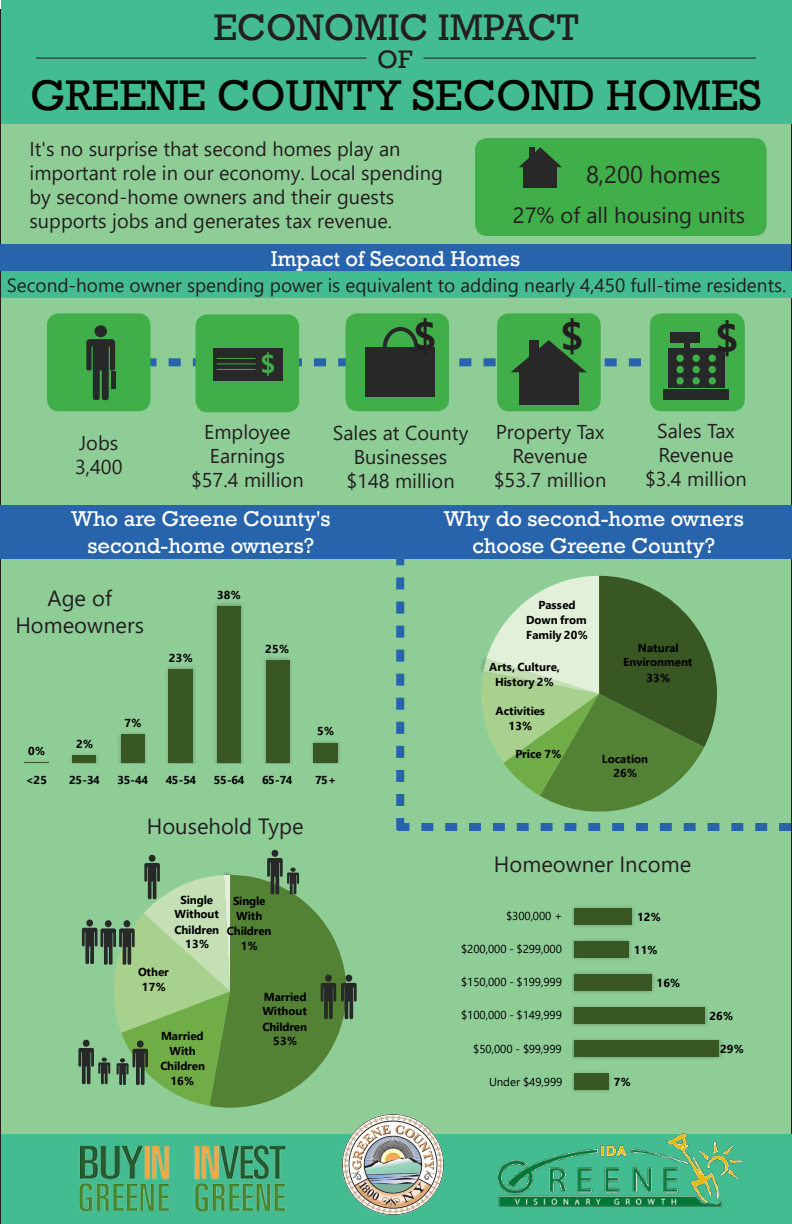
<style>
.page{position:relative;width:792px;height:1224px;background:#fff}
.page>*{position:absolute;margin:0;border:0;box-sizing:border-box;transform-origin:0 0}
.t1{font:44px "Rockwell";color:#040503}
.t2{font:700 40px "Segoe UI";color:#231f20}
.t3{font:38px "Rockwell";color:#231f20}
.t4{font:26px "Rockwell";color:#231f20}
.t5{font:700 26px "Segoe UI";color:#40ae49}
.t6{font:24px "Segoe UI";color:#231f20}
.t7{font:22px "Rockwell";color:#fff}
.t8{font:22px/26.4px "Segoe UI";color:#231f20;text-align:center}
.t9{font:20px/24px "Segoe UI";color:#231f20}
.t10{font:19px "Segoe UI";color:#231f20}
.t11{font:700 11.5px/14.9px "Segoe UI";letter-spacing:-.005em;color:#000;text-align:center}
.t12{font:11.5px "Segoe UI";letter-spacing:-.005em;color:#000}
</style>
<div class="page">
<div style="left:0;top:9px;width:792px;height:1215px;background:#8fcd97"></div>
<div style="left:1px;top:0;width:791px;height:124px;background:#43bc92"></div>
<img style="left:18px;top:756px;width:37px;height:8px">
<img style="left:66px;top:749px;width:37px;height:15px">
<img style="left:115px;top:728px;width:36px;height:36px">
<img style="left:163px;top:662px;width:36px;height:102px">
<img style="left:211px;top:598px;width:36px;height:166px">
<img style="left:259px;top:654px;width:37px;height:110px">
<img style="left:307px;top:737px;width:37px;height:27px">
<svg style="left:24px;top:762px;width:25px;height:1px"></svg>
<div style="left:73px;top:755px;width:23px;height:8px;background:#385723"></div>
<div style="left:121px;top:734px;width:24px;height:29px;background:#385723"></div>
<div style="left:169px;top:669px;width:24px;height:94px;background:#385723"></div>
<div style="left:217px;top:606px;width:24px;height:157px;background:#385723"></div>
<div style="left:266px;top:661px;width:23px;height:102px;background:#385723"></div>
<div style="left:313px;top:743px;width:25px;height:20px;background:#385723"></div>
<div style="left:1px;top:1134px;width:791px;height:90px;background:#43bc92"></div>
<img style="left:343px;top:1114px;width:100px;height:101px">
<img style="left:79px;top:1145px;width:206px;height:67px">
<hr style="left:423px;top:58px;width:333px;height:1px;background:#231f20">
<hr style="left:36px;top:58px;width:331px;height:1px;background:#231f20">
<svg style="left:78px;top:850px;width:279px;height:258px"></svg>
<div style="left:475px;top:138px;width:292px;height:98px;background:#40ae49;border-radius:12px"></div>
<div style="left:523px;top:164px;width:34px;height:24px;background:#282829"></div>
<svg style="left:519px;top:147px;width:43px;height:20px"></svg>
<div style="left:529px;top:147px;width:6px;height:12px;background:#282829"></div>
<div style="left:0;top:245px;width:791px;height:26px;background:#2764ac"></div>
<img style="left:573px;top:1067px;width:41px;height:29px">
<img style="left:573px;top:1034px;width:153px;height:29px">
<img style="left:573px;top:1001px;width:139px;height:29px">
<img style="left:573px;top:968px;width:85px;height:29px">
<img style="left:573px;top:935px;width:62px;height:29px">
<img style="left:573px;top:902px;width:65px;height:29px">
<div style="left:574px;top:1073px;width:34px;height:17px;background:#385723"></div>
<div style="left:574px;top:1040px;width:144px;height:17px;background:#385723"></div>
<div style="left:574px;top:1007px;width:130px;height:17px;background:#385723"></div>
<div style="left:574px;top:974px;width:77px;height:17px;background:#385723"></div>
<div style="left:574px;top:941px;width:54px;height:17px;background:#385723"></div>
<div style="left:574px;top:908px;width:57px;height:17px;background:#385723"></div>
<div style="left:0;top:505px;width:402px;height:53px;background:#2764ac"></div>
<div style="left:497px;top:313px;width:104px;height:98px;background:#40ae49;border-radius:12px"></div>
<div style="left:519px;top:367px;width:59px;height:38px;background:#282829"></div>
<div style="left:650px;top:313px;width:95px;height:98px;background:#40ae49;border-radius:12px"></div>
<div style="left:663px;top:389px;width:66px;height:11px;background:#272828"></div>
<div style="left:668px;top:348px;width:57px;height:40px;background:#272828"></div>
<div style="left:670px;top:332px;width:30px;height:11px;background:#272828"></div>
<div style="left:692px;top:355px;width:8px;height:7px;background:#40ae49;border-radius:50%"></div>
<div style="left:709px;top:355px;width:7px;height:7px;background:#40ae49;border-radius:50%"></div>
<div style="left:692px;top:366px;width:8px;height:7px;background:#40ae49;border-radius:50%"></div>
<div style="left:709px;top:366px;width:7px;height:7px;background:#40ae49;border-radius:50%"></div>
<div style="left:692px;top:377px;width:8px;height:8px;background:#40ae49;border-radius:50%"></div>
<div style="left:709px;top:377px;width:7px;height:8px;background:#40ae49;border-radius:50%"></div>
<div style="left:47px;top:313px;width:104px;height:98px;background:#40ae49;border-radius:12px"></div>
<svg style="left:86px;top:325px;width:603px;height:75px"></svg>
<hr style="left:111px;top:371px;width:4px;height:17px;background:#272828">
<div style="left:346px;top:313px;width:103px;height:98px;background:#40ae49;border-radius:12px"></div>
<div style="left:365px;top:347px;width:69px;height:50px;background:#282829"></div>
<div style="left:383px;top:327px;width:35px;height:42px;border:4px solid #272828;border-radius:50%"></div>
<img style="left:493px;top:1131px;width:254px;height:76px">
<svg style="left:396px;top:505px;width:395px;height:326px"></svg>
<div style="left:196px;top:314px;width:103px;height:98px;background:#40ae49;border-radius:12px"></div>
<div style="left:214px;top:348px;width:69px;height:33px;background:#282829"></div>
<hr style="left:217px;top:358px;width:39px;height:1px;background:#40ae49">
<hr style="left:217px;top:363px;width:39px;height:1px;background:#40ae49">
<hr style="left:217px;top:369px;width:39px;height:1px;background:#40ae49">
<div style="left:1px;top:271px;width:791px;height:27px;background:#43bc92"></div>
<p class="t3" style="left:214px;top:5px;width:366px">ECONOMIC IMPACT</p>
<p class="t1" style="left:30px;top:70px;width:733px">GREENE COUNTY SECOND HOMES</p>
<p class="t4" style="left:377px;top:44px;width:37px">OF</p>
<p class="t9" style="left:29px;top:136px;width:415px">It's no surprise that second homes play an important role in our economy. Local spending by second-home owners and their guests supports jobs and generates tax revenue.</p>
<p class="t6" style="left:586px;top:155px;width:136px">8,200 homes</p>
<p class="t8" style="left:513px;top:202px;width:234px">27% of all housing units</p>
<p class="t7" style="left:271px;top:246px;width:251px">Impact of Second Homes</p>
<p class="t10" style="left:7px;top:270px;width:781px">Second-home owner spending power is equivalent to adding nearly 4,450 full-time residents.</p>
<p class="t9" style="left:79px;top:430px;width:41px">Jobs</p>
<p class="t9" style="left:75px;top:454px;width:49px">3,400</p>
<p class="t5" style="left:260px;top:343px;width:16px">$</p>
<p class="t9" style="left:204px;top:419px;width:88px">Employee<br>Earnings</p>
<p class="t9" style="left:191px;top:467px;width:114px">$57.4 million</p>
<p class="t2" style="left:414px;top:304px;width:24px">$</p>
<p class="t2" style="left:560px;top:304px;width:24px">$</p>
<p class="t2" style="left:715px;top:305px;width:24px">$</p>
<p class="t9" style="left:333px;top:420px;width:137px;text-align:center">Sales at County<br>Businesses</p>
<p class="t9" style="left:346px;top:468px;width:110px">$148 million</p>
<p class="t9" style="left:496px;top:419px;width:110px;text-align:center">Property Tax<br>Revenue</p>
<p class="t9" style="left:494px;top:467px;width:114px">$53.7 million</p>
<p class="t9" style="left:657px;top:418px;width:79px">Sales Tax<br>Revenue</p>
<p class="t9" style="left:645px;top:466px;width:103px">$3.4 million</p>
<p class="t7" style="left:71px;top:506px;width:261px">Who are Greene County's</p>
<p class="t7" style="left:87px;top:533px;width:228px">second-home owners?</p>
<p class="t8" style="left:15px;top:585px;width:130px">Age of<br>Homeowners</p>
<p class="t11" style="left:28px;top:743px;width:18px">0%</p>
<p class="t11" style="left:76px;top:736px;width:18px">2%</p>
<p class="t11" style="left:124px;top:716px;width:18px">7%</p>
<p class="t11" style="left:169px;top:650px;width:25px">23%</p>
<p class="t11" style="left:217px;top:587px;width:25px">38%</p>
<p class="t11" style="left:265px;top:641px;width:25px">25%</p>
<p class="t11" style="left:317px;top:724px;width:18px">5%</p>
<p class="t11" style="left:26px;top:772px;width:23px">&lt;25</p>
<p class="t11" style="left:69px;top:772px;width:32px">25-34</p>
<p class="t11" style="left:118px;top:772px;width:32px">35-44</p>
<p class="t11" style="left:166px;top:772px;width:32px">45-54</p>
<p class="t11" style="left:214px;top:772px;width:32px">55-64</p>
<p class="t11" style="left:262px;top:772px;width:32px">65-74</p>
<p class="t11" style="left:315px;top:772px;width:23px">75+</p>
<p class="t8" style="left:147px;top:813px;width:158px">Household Type</p>
<p class="t11" style="left:174px;top:892px;width:46px">Single<br>Without<br>Children<br>13%</p>
<p class="t11" style="left:227px;top:894px;width:46px">Single<br>With<br>Children<br>1%</p>
<p class="t11" style="left:138px;top:965px;width:32px;line-height:14.6px">Other<br>17%</p>
<p class="t11" style="left:160px;top:1028px;width:46px">Married<br>With<br>Children<br>16%</p>
<p class="t11" style="left:262px;top:989px;width:46px">Married<br>Without<br>Children<br>53%</p>
<p class="t7" style="left:444px;top:506px;width:302px">Why do second-home owners</p>
<p class="t7" style="left:472px;top:533px;width:244px">choose Greene County?</p>
<p class="t11" style="left:526px;top:598px;width:63px">Passed<br>Down from<br>Family 20%</p>
<p class="t11" style="left:489px;top:660px;width:72px;line-height:14.6px">Arts, Culture,<br>History 2%</p>
<p class="t11" style="left:495px;top:703px;width:51px;line-height:14.6px">Activities<br>13%</p>
<p class="t11" style="left:515px;top:746px;width:48px">Price 7%</p>
<p class="t11" style="left:623px;top:640px;width:71px">Natural<br>Environment<br>33%</p>
<p class="t11" style="left:602px;top:751px;width:48px;line-height:14.6px">Location<br>26%</p>
<p class="t8" style="left:494px;top:850px;width:199px">Homeowner Income</p>
<p class="t12" style="left:506px;top:907px;width:58px">$300,000 +</p>
<p class="t11" style="left:637px;top:910px;width:25px">12%</p>
<p class="t12" style="left:461px;top:940px;width:102px">$200,000 - $299,000</p>
<p class="t11" style="left:634px;top:943px;width:25px">11%</p>
<p class="t12" style="left:461px;top:973px;width:102px">$150,000 - $199,999</p>
<p class="t11" style="left:656px;top:976px;width:25px">16%</p>
<p class="t12" style="left:461px;top:1006px;width:102px">$100,000 - $149,999</p>
<p class="t11" style="left:709px;top:1009px;width:25px">26%</p>
<p class="t12" style="left:473px;top:1039px;width:90px">$50,000 - $99,999</p>
<p class="t11" style="left:720px;top:1042px;width:25px">29%</p>
<p class="t12" style="left:489px;top:1072px;width:75px">Under $49,999</p>
<p class="t11" style="left:614px;top:1075px;width:18px">7%</p>
</div>
